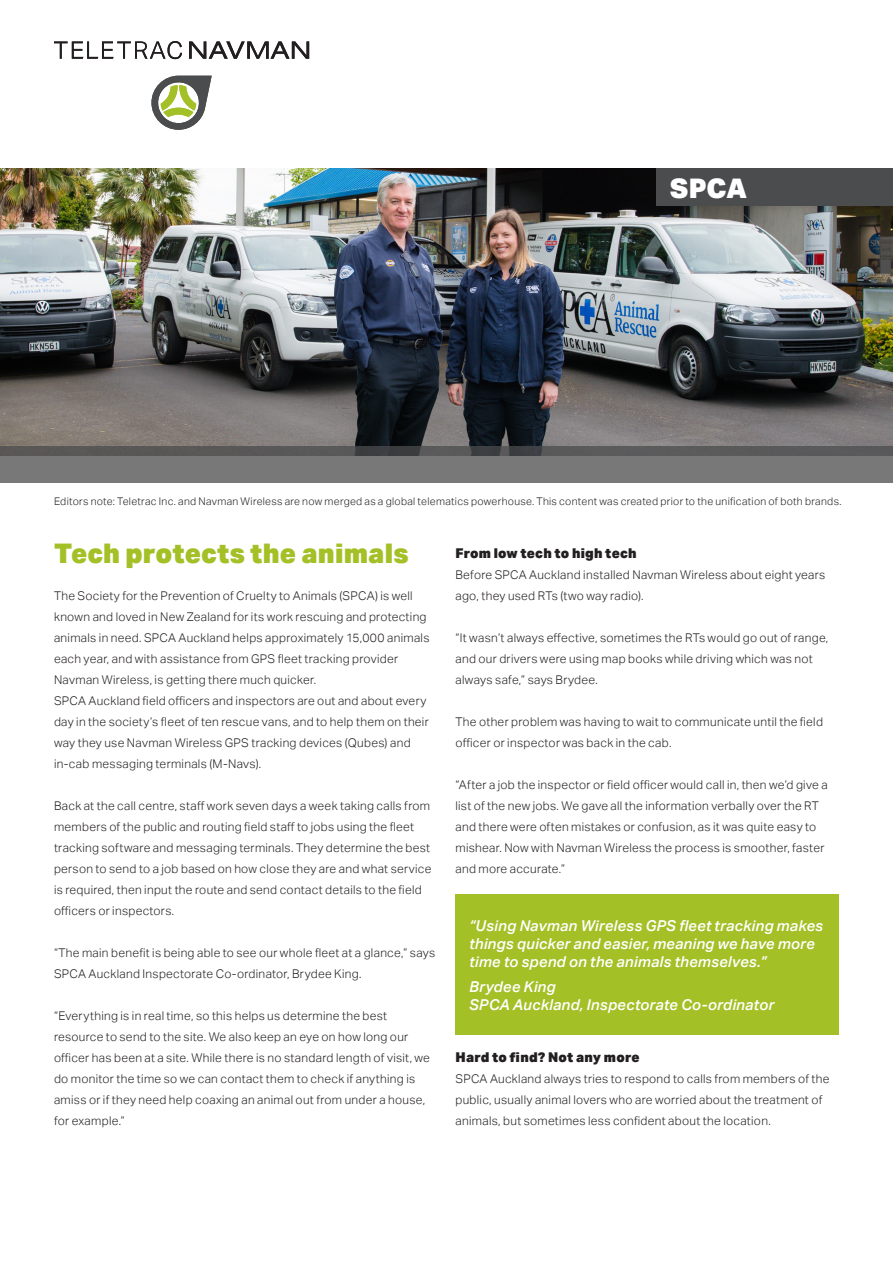
<style>
.page{position:relative;width:893px;height:1263px;background:#fff}
.page>*{position:absolute;margin:0;border:0;box-sizing:border-box;transform-origin:0 0}
.CsStdy-Header{font:900 27px "Aktiv Grotesk";letter-spacing:.005em;color:#a3c027}
.CsStdy_Company_Name{font:900 27px "Aktiv Grotesk";color:#fff}
.CsStdy-CallOut{font:italic 500 15px/18px "Aktiv Grotesk";letter-spacing:.01em;color:#fff}
.CsStdy-Subhead{font:900 13.5px "Aktiv Grotesk";letter-spacing:.015em;color:#231f20}
.CsStdy-Body_Copy{font:300 12px/21px "Aktiv Grotesk";letter-spacing:.025em;color:#231f20}
.t1{font:300 10.5px "Aktiv Grotesk";letter-spacing:.03em;color:#231f20}
</style>
<div class="page">
<img style="left:0;top:168px;width:893px;height:278px">
<div style="left:656px;top:168px;width:237px;height:38px;background:#4b4c4d"></div>
<svg style="left:0;top:446px;width:893px;height:36px;background:#6e6e6f"></svg>
<div style="left:455px;top:895px;width:384px;height:140px;background:#a3c027"></div>
<svg style="left:189px;top:41px;width:120px;height:18px"></svg>
<svg style="left:54px;top:41px;width:128px;height:18px"></svg>
<svg style="left:151px;top:76px;width:61px;height:54px"></svg>
<p class="CsStdy_Company_Name" style="left:670px;top:171px;width:79px">SPCA</p>
<p class="t1" style="left:54px;top:495px;width:789px">Editors note: Teletrac Inc. and Navman Wireless are now merged as a global telematics powerhouse. This content was created prior to the unification of both brands.</p>
<p class="CsStdy-Header" style="left:54px;top:536px;width:356px">Tech protects the animals</p>
<p class="CsStdy-Body_Copy" style="left:54px;top:585px;width:377px">The Society for the Prevention of Cruelty to Animals (SPCA) is well known and loved in New Zealand for its work rescuing and protecting animals in need. SPCA Auckland helps approximately 15,000 animals each year, and with assistance from GPS fleet tracking provider Navman Wireless, is getting there much quicker.</p>
<p class="CsStdy-Body_Copy" style="left:54px;top:690px;width:376px">SPCA Auckland field officers and inspectors are out and about every day in the society’s fleet of ten rescue vans, and to help them on their way they use Navman Wireless GPS tracking devices (Qubes) and in-cab messaging terminals (M-Navs).</p>
<p class="CsStdy-Body_Copy" style="left:54px;top:795px;width:379px">Back at the call centre, staff work seven days a week taking calls from members of the public and routing field staff to jobs using the fleet tracking software and messaging terminals. They determine the best person to send to a job based on how close they are and what service is required, then input the route and send contact details to the field officers or inspectors.</p>
<p class="CsStdy-Body_Copy" style="left:54px;top:942px;width:383px">“The main benefit is being able to see our whole fleet at a glance,” says<br>SPCA Auckland Inspectorate Co-ordinator, Brydee King.</p>
<p class="CsStdy-Body_Copy" style="left:54px;top:1005px;width:377px">“Everything is in real time, so this helps us determine the best resource to send to the site. We also keep an eye on how long our officer has been at a site. While there is no standard length of visit, we do monitor the time so we can contact them to check if anything is amiss or if they need help coaxing an animal out from under a house, for example.”</p>
<p class="CsStdy-Subhead" style="left:455px;top:544px;width:183px">From low tech to high tech</p>
<p class="CsStdy-Body_Copy" style="left:455px;top:564px;width:371px">Before SPCA Auckland installed Navman Wireless about eight years ago, they used RTs (two way radio).</p>
<p class="CsStdy-Body_Copy" style="left:455px;top:627px;width:374px">“It wasn’t always effective, sometimes the RTs would go out of range, and our drivers were using map books while driving which was not always safe,” says Brydee.</p>
<p class="CsStdy-Body_Copy" style="left:455px;top:711px;width:369px">The other problem was having to wait to communicate until the field officer or inspector was back in the cab.</p>
<p class="CsStdy-Body_Copy" style="left:455px;top:774px;width:374px">“After a job the inspector or field officer would call in, then we’d give a list of the new jobs. We gave all the information verbally over the RT and there were often mistakes or confusion, as it was quite easy to mishear. Now with Navman Wireless the process is smoother, faster and more accurate.”</p>
<p class="CsStdy-CallOut" style="left:469px;top:917px;width:356px">“Using Navman Wireless GPS fleet tracking makes things quicker and easier, meaning we have more time to spend on the animals themselves.”</p>
<p class="CsStdy-CallOut" style="left:469px;top:977px;width:307px">Brydee King<br>SPCA Auckland, Inspectorate Co-ordinator</p>
<p class="CsStdy-Subhead" style="left:455px;top:1048px;width:186px">Hard to find? Not any more</p>
<p class="CsStdy-Body_Copy" style="left:455px;top:1068px;width:376px">SPCA Auckland always tries to respond to calls from members of the public, usually animal lovers who are worried about the treatment of animals, but sometimes less confident about the location.</p>
</div>
